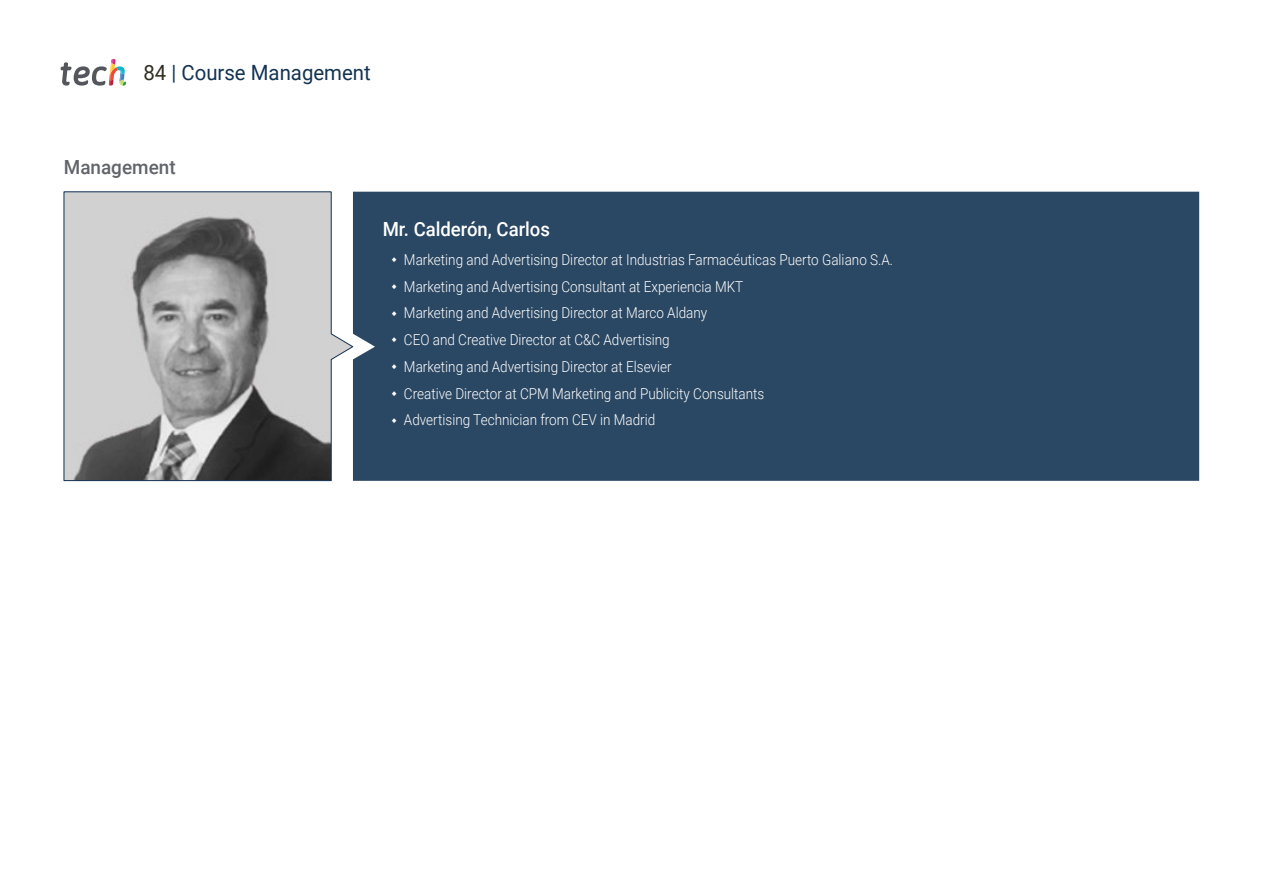
<style>
.page{position:relative;width:1263px;height:893px;background:#fff}
.page>*{position:absolute;margin:0;border:0;box-sizing:border-box;transform-origin:0 0}
.t1{font:21px "Roboto";color:#123352}
.t2{font:500 19.5px "Roboto";color:#fff;scale:.95 1}
.t3{font:500 19.5px "Roboto";color:#61646a}
.t4{font:300 15px/26.7px "Roboto";color:#fff;scale:.9 1}
.s1{color:#312e20}
</style>
<div class="page">
<div style="left:353px;top:192px;width:846px;height:289px;background:#2a4763"></div>
<svg style="left:64px;top:191px;width:289px;height:290px;background:#aaabab"></svg>
<svg style="left:61px;top:59px;width:65px;height:27px"></svg>
<svg style="left:392px;top:257px;width:5px;height:5px"></svg>
<svg style="left:392px;top:284px;width:5px;height:5px"></svg>
<svg style="left:392px;top:311px;width:5px;height:5px"></svg>
<svg style="left:392px;top:337px;width:5px;height:5px"></svg>
<svg style="left:392px;top:364px;width:5px;height:5px"></svg>
<svg style="left:392px;top:391px;width:5px;height:5px"></svg>
<svg style="left:392px;top:418px;width:5px;height:5px"></svg>
<h1 class="t1" style="left:144px;top:57px;width:229px"><span class="s1">84</span> | Course Management</h1>
<h2 class="t3" style="left:64px;top:154px;width:113px">Management</h2>
<h2 class="t2" style="left:383px;top:215px;width:178px">Mr. Calderón, Carlos</h2>
<p class="t4" style="left:404px;top:246px;width:545px">Marketing and Advertising Director at Industrias Farmacéuticas Puerto Galiano S.A.<br>Marketing and Advertising Consultant at Experiencia MKT<br>Marketing and Advertising Director at Marco Aldany<br>CEO and Creative Director at C&amp;C Advertising<br>Marketing and Advertising Director at Elsevier<br>Creative Director at CPM Marketing and Publicity Consultants<br>Advertising Technician from CEV in Madrid</p>
</div>
